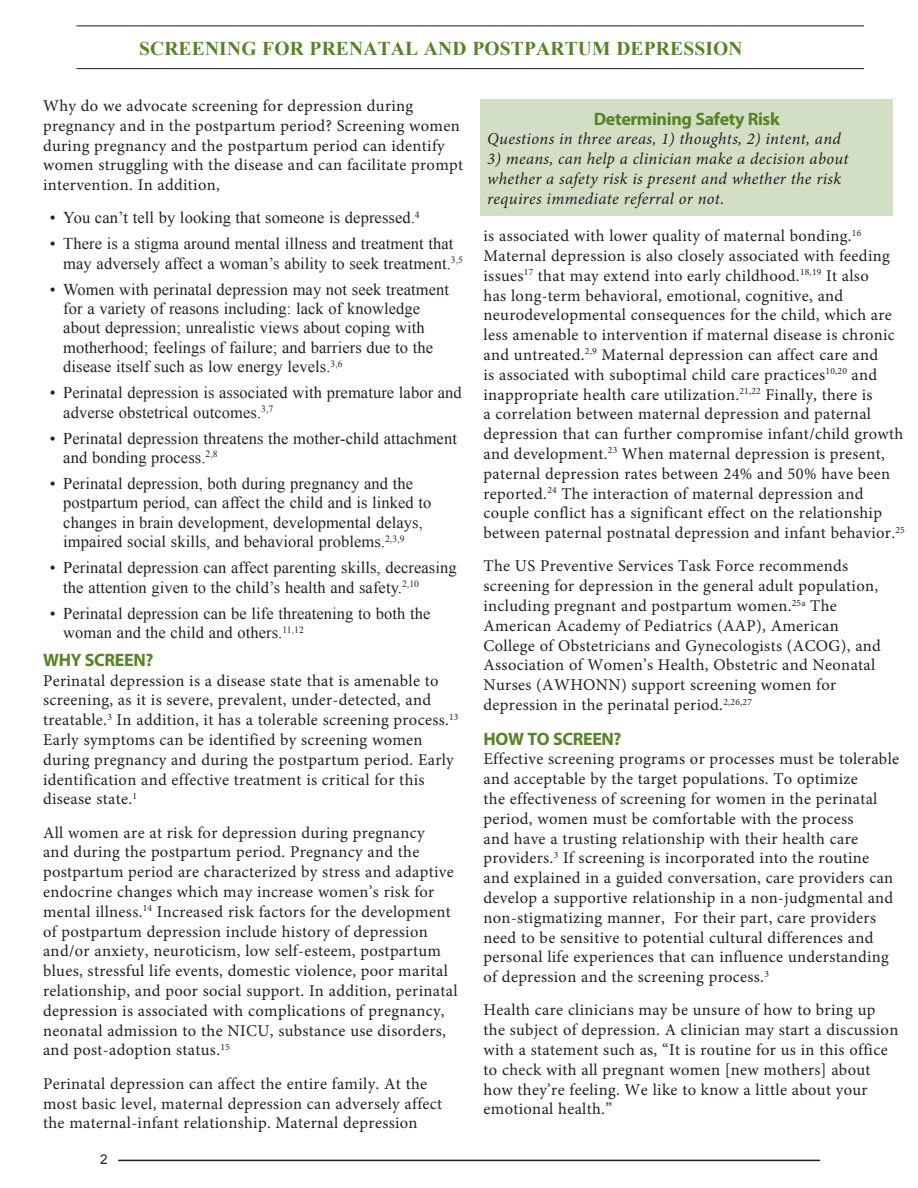
<style>
.page{position:relative;width:918px;height:1188px;background:#fff}
.page>*{position:absolute;margin:0;border:0;box-sizing:border-box;transform-origin:0 0}
.t1{font:700 19.5px "Times New Roman";letter-spacing:.01em;color:#578326}
.t2{font:700 18px "Myriad Pro";letter-spacing:-.02em;color:#578326}
.t3{font:16.5px/19.8px "Minion Pro";letter-spacing:.02em;color:#231f20}
.t4{font:16.5px/19.4px "Times New Roman";letter-spacing:.005em;color:#231f20}
.t5{font:italic 16.5px/19.8px "Minion Pro";letter-spacing:.02em;color:#231f20}
.t6{font:13.5px "Arial";color:#231f20}
</style>
<div class="page">
<hr style="left:76px;top:26px;width:788px;height:1px;background:#231f20">
<hr style="left:76px;top:68px;width:788px;height:1px;background:#231f20">
<hr style="left:118px;top:1160px;width:702px;height:1px;background:#231f20">
<div style="left:481px;top:99px;width:412px;height:117px;background:#d3dfc5"></div>
<p class="t1" style="left:139px;top:35px;width:605px">SCREENING FOR PRENATAL AND POSTPARTUM DEPRESSION</p>
<p class="t3" style="left:43px;top:96px;width:422px">Why do we advocate screening for depression during pregnancy and in the postpartum period? Screening women during pregnancy and the postpartum period can identify women struggling with the disease and can facilitate prompt intervention. In addition,</p>
<p class="t4" style="left:50px;top:208px;width:371px">• You can’t tell by looking that someone is depressed.<sup>4</sup></p>
<p class="t4" style="left:63px;top:234px;width:401px;text-indent:-13px">• There is a stigma around mental illness and treatment that may adversely affect a woman’s ability to seek treatment.<sup>3,5</sup></p>
<p class="t4" style="left:63px;top:279px;width:387px;text-indent:-13px">• Women with perinatal depression may not seek treatment for a variety of reasons including: lack of knowledge about depression; unrealistic views about coping with motherhood; feelings of failure; and barriers due to the disease itself such as low energy levels.<sup>3,6</sup></p>
<p class="t4" style="left:63px;top:383px;width:400px;text-indent:-13px">• Perinatal depression is associated with premature labor and adverse obstetrical outcomes.<sup>3,7</sup></p>
<p class="t4" style="left:63px;top:428px;width:395px;text-indent:-13px">• Perinatal depression threatens the mother-child attachment and bonding process.<sup>2,8</sup></p>
<p class="t4" style="left:63px;top:474px;width:370px;text-indent:-13px">• Perinatal depression, both during pregnancy and the postpartum period, can affect the child and is linked to changes in brain development, developmental delays, impaired social skills, and behavioral problems.<sup>2,3,9</sup></p>
<p class="t4" style="left:63px;top:558px;width:395px;text-indent:-13px">• Perinatal depression can affect parenting skills, decreasing the attention given to the child’s health and safety.<sup>2,10</sup></p>
<p class="t4" style="left:63px;top:603px;width:369px;text-indent:-13px">• Perinatal depression can be life threatening to both the woman and the child and others.<sup>11,12</sup></p>
<p class="t2" style="left:43px;top:648px;width:112px">WHY SCREEN?</p>
<p class="t3" style="left:43px;top:670px;width:417px">Perinatal depression is a disease state that is amenable to screening, as it is severe, prevalent, under-detected, and treatable.<sup>3</sup> In addition, it has a tolerable screening process.<sup>13<br></sup>Early symptoms can be identified by screening women during pregnancy and during the postpartum period. Early identification and effective treatment is critical for this disease state.<sup>1</sup></p>
<p class="t3" style="left:43px;top:823px;width:416px">All women are at risk for depression during pregnancy<br>and during the postpartum period. Pregnancy and the postpartum period are characterized by stress and adaptive endocrine changes which may increase women’s risk for mental illness.<sup>14</sup> Increased risk factors for the development of postpartum depression include history of depression and/or anxiety, neuroticism, low self-esteem, postpartum blues, stressful life events, domestic violence, poor marital relationship, and poor social support. In addition, perinatal depression is associated with complications of pregnancy, neonatal admission to the NICU, substance use disorders, and post-adoption status.<sup>15</sup></p>
<p class="t3" style="left:43px;top:1074px;width:401px">Perinatal depression can affect the entire family. At the most basic level, maternal depression can adversely affect the maternal-infant relationship. Maternal depression</p>
<p class="t6" style="left:100px;top:1150px;width:9px">2</p>
<p class="t2" style="left:594px;top:107px;width:188px">Determining Safety Risk</p>
<p class="t5" style="left:487px;top:129px;width:355px">Questions in three areas, 1) thoughts, 2) intent, and</p>
<p class="t5" style="left:487px;top:149px;width:363px">3) means, can help a clinician make a decision about whether a safety risk is present and whether the risk requires immediate referral or not.</p>
<p class="t3" style="left:484px;top:226px;width:423px">is associated with lower quality of maternal bonding.<sup>16<br></sup>Maternal depression is also closely associated with feeding issues<sup>17</sup> that may extend into early childhood.<sup>18,19</sup> It also<br>has long-term behavioral, emotional, cognitive, and neurodevelopmental consequences for the child, which are less amenable to intervention if maternal disease is chronic and untreated.<sup>2,9</sup> Maternal depression can affect care and<br>is associated with suboptimal child care practices<sup>10,20</sup> and inappropriate health care utilization.<sup>21,22</sup> Finally, there is<br>a correlation between maternal depression and paternal depression that can further compromise infant/child growth and development.<sup>23</sup> When maternal depression is present, paternal depression rates between 24% and 50% have been reported.<sup>24</sup> The interaction of maternal depression and couple conflict has a significant effect on the relationship between paternal postnatal depression and infant behavior.<sup>25</sup></p>
<p class="t3" style="left:484px;top:556px;width:399px">The US Preventive Services Task Force recommends screening for depression in the general adult population, including pregnant and postpartum women.<sup>25a</sup> The American Academy of Pediatrics (AAP), American College of Obstetricians and Gynecologists (ACOG), and Association of Women’s Health, Obstetric and Neonatal Nurses (AWHONN) support screening women for depression in the perinatal period.<sup>2,26,27</sup></p>
<p class="t2" style="left:484px;top:727px;width:140px">HOW TO SCREEN?</p>
<p class="t3" style="left:484px;top:749px;width:417px">Effective screening programs or processes must be tolerable and acceptable by the target populations. To optimize<br>the effectiveness of screening for women in the perinatal period, women must be comfortable with the process<br>and have a trusting relationship with their health care providers.<sup>3</sup> If screening is incorporated into the routine<br>and explained in a guided conversation, care providers can develop a supportive relationship in a non-judgmental and non-stigmatizing manner, For their part, care providers need to be sensitive to potential cultural differences and personal life experiences that can influence understanding of depression and the screening process.<sup>3</sup></p>
<p class="t3" style="left:484px;top:1000px;width:416px">Health care clinicians may be unsure of how to bring up the subject of depression. A clinician may start a discussion with a statement such as, “It is routine for us in this office to check with all pregnant women [new mothers] about how they’re feeling. We like to know a little about your emotional health.”</p>
</div>
